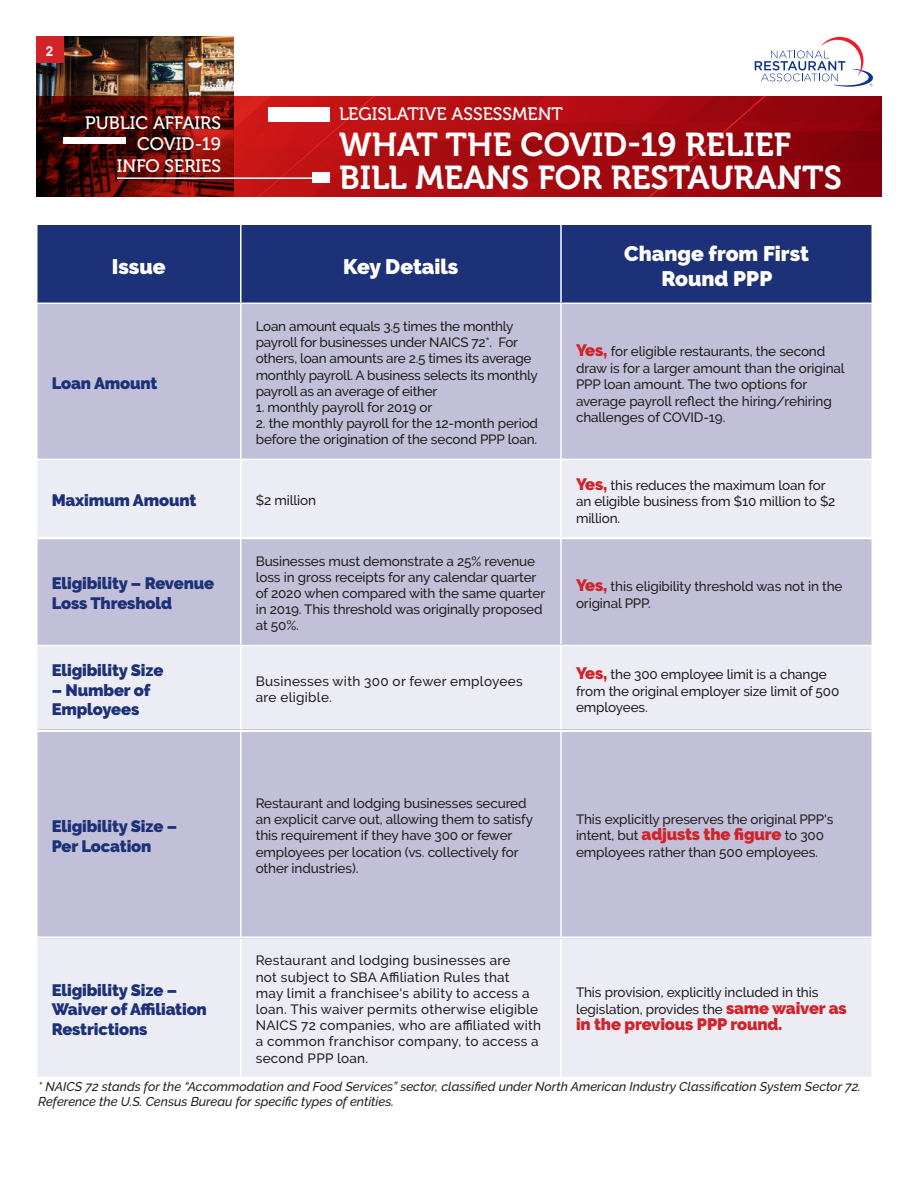
<style>
.page{position:relative;width:918px;height:1188px;background:#fff}
.page>*{position:absolute;margin:0;border:0;box-sizing:border-box;transform-origin:0 0}
.t1{font:33px/33px "Museo 700";color:#fff}
.t2{font:900 21px "Raleway";color:#fff}
.t3{font:18px/21.6px "Museo 500";color:#fff;text-align:right}
.t4{font:900 16.5px/19.8px "Raleway";letter-spacing:-.01em;color:#1c3177}
.t5{font:900 16.5px "Raleway";letter-spacing:-.01em;color:#d1232a}
.t6{font:500 13.5px/16.2px "Raleway";letter-spacing:-.01em;color:#231f20}
.t7{font:500 13.5px/16.2px "Raleway";letter-spacing:.02em;color:#231f20}
.t8{font:700 13.5px "Arial";color:#fff}
.t9{font:italic 500 12.75px/15px "Raleway";color:#231f20}
.s1{font-weight:900;font-size:16.5px;color:#d1232a}
.s2{font-weight:500;font-size:13.5px;color:#231f20}
</style>
<div class="page">
<img style="left:36px;top:36px;width:198px;height:60px">
<img style="left:36px;top:96px;width:846px;height:101px">
<svg style="left:755px;top:37px;width:118px;height:50px"></svg>
<div style="left:63px;top:138px;width:63px;height:6px;background:#fff"></div>
<div style="left:312px;top:172px;width:17px;height:11px;background:#fff"></div>
<hr style="left:117px;top:177px;width:212px;height:2px;background:#fff">
<div style="left:36px;top:37px;width:27px;height:26px;background:#d1232a"></div>
<div style="left:38px;top:225px;width:834px;height:78px;background:#1c3177"></div>
<div style="left:38px;top:304px;width:834px;height:155px;background:#c1c0d8"></div>
<svg style="left:38px;top:460px;width:834px;height:617px;fill:#c1c0d8"></svg>
<hr style="left:240px;top:225px;width:2px;height:78px;background:#fff">
<hr style="left:560px;top:225px;width:2px;height:78px;background:#fff">
<hr style="left:240px;top:304px;width:2px;height:155px;background:#fff">
<hr style="left:560px;top:304px;width:2px;height:155px;background:#fff">
<hr style="left:240px;top:460px;width:2px;height:77px;background:#fff">
<hr style="left:560px;top:460px;width:2px;height:77px;background:#fff">
<hr style="left:240px;top:539px;width:2px;height:106px;background:#fff">
<hr style="left:560px;top:539px;width:2px;height:106px;background:#fff">
<hr style="left:240px;top:646px;width:2px;height:84px;background:#fff">
<hr style="left:560px;top:646px;width:2px;height:84px;background:#fff">
<hr style="left:240px;top:731px;width:2px;height:206px;background:#fff">
<hr style="left:560px;top:731px;width:2px;height:206px;background:#fff">
<hr style="left:240px;top:938px;width:2px;height:139px;background:#fff">
<hr style="left:560px;top:938px;width:2px;height:139px;background:#fff">
<div style="left:268px;top:107px;width:61px;height:15px;background:#fff"></div>
<hr style="left:33px;top:537px;width:856px;height:2px;background:#fff">
<hr style="left:33px;top:644px;width:856px;height:3px;background:#fff">
<hr style="left:31px;top:730px;width:856px;height:2px;background:#fff">
<hr style="left:31px;top:936px;width:856px;height:3px;background:#fff">
<p class="t8" style="left:46px;top:43px;width:9px">2</p>
<p class="t3" style="left:85px;top:112px;width:137px">PUBLIC AFFAIRS<br>COVID-19<br>INFO SERIES</p>
<p class="t3" style="left:339px;top:104px;width:226px">LEGISLATIVE ASSESSMENT</p>
<p class="t1" style="left:339px;top:129px;width:504px">WHAT THE COVID-19 RELIEF<br>BILL MEANS FOR RESTAURANTS</p>
<p class="t2" style="left:112px;top:254px;width:55px">Issue</p>
<p class="t2" style="left:343px;top:254px;width:117px">Key Details</p>
<p class="t2" style="left:624px;top:241px;width:186px">Change from First</p>
<p class="t2" style="left:661px;top:267px;width:113px">Round PPP</p>
<p class="t4" style="left:52px;top:373px;width:107px">Loan Amount</p>
<p class="t6" style="left:256px;top:318px;width:284px">Loan amount equals 3.5 times the monthly payroll for businesses under NAICS 72*. For others, loan amounts are 2.5 times its average monthly payroll. A business selects its monthly payroll as an average of either</p>
<p class="t6" style="left:256px;top:399px;width:178px">1. monthly payroll for 2019 or</p>
<p class="t6" style="left:256px;top:415px;width:284px">2. the monthly payroll for the 12-month period before the origination of the second PPP loan.</p>
<p class="t4" style="left:52px;top:491px;width:146px">Maximum Amount</p>
<p class="t6" style="left:256px;top:492px;width:62px">$2 million</p>
<p class="t4" style="left:52px;top:574px;width:164px">Eligibility – Revenue<br>Loss Threshold</p>
<p class="t6" style="left:256px;top:553px;width:291px">Businesses must demonstrate a 25% revenue loss in gross receipts for any calendar quarter of 2020 when compared with the same quarter in 2019. This threshold was originally proposed at 50%.</p>
<p class="t6" style="left:576px;top:343px;width:270px"><span class="s1">Yes,</span> for eligible restaurants, the second draw is for a larger amount than the original PPP loan amount. The two options for average payroll reflect the hiring/rehiring challenges of COVID-19.</p>
<p class="t6" style="left:576px;top:477px;width:261px"><span class="s1">Yes,</span> this reduces the maximum loan for an eligible business from $10 million to $2 million.</p>
<p class="t6" style="left:576px;top:578px;width:268px"><span class="s1">Yes,</span> this eligibility threshold was not in the original PPP.</p>
<p class="t4" style="left:52px;top:660px;width:113px">Eligibility Size</p>
<p class="t4" style="left:52px;top:680px;width:100px">– Number of<br>Employees</p>
<p class="t7" style="left:256px;top:673px;width:268px">Businesses with 300 or fewer employees are eligible.</p>
<p class="t6" style="left:576px;top:666px;width:265px"><span class="s1">Yes,</span> the 300 employee limit is a change from the original employer size limit of 500 employees.</p>
<p class="t4" style="left:52px;top:816px;width:127px">Eligibility Size –<br>Per Location</p>
<p class="t4" style="left:52px;top:980px;width:157px">Eligibility Size –<br>Waiver of Affiliation<br>Restrictions</p>
<p class="t6" style="left:256px;top:795px;width:279px">Restaurant and lodging businesses secured an explicit carve out, allowing them to satisfy this requirement if they have 300 or fewer employees per location (vs. collectively for other industries).</p>
<p class="t7" style="left:256px;top:953px;width:287px">Restaurant and lodging businesses are<br>not subject to SBA Affiliation Rules that<br>may limit a franchisee's ability to access a loan. This waiver permits otherwise eligible NAICS 72 companies, who are affiliated with a common franchisor company, to access a second PPP loan.</p>
<p class="t6" style="left:576px;top:811px;width:259px">This explicitly preserves the original PPP's</p>
<p class="t5" style="left:576px;top:825px;width:250px"><span class="s2">intent, but</span> adjusts the figure <span class="s2">to 300</span></p>
<p class="t6" style="left:576px;top:844px;width:243px">employees rather than 500 employees.</p>
<p class="t6" style="left:576px;top:984px;width:272px">This provision, explicitly included in this legislation, provides the <span class="s1">same waiver as</span></p>
<p class="t5" style="left:576px;top:1015px;width:208px">in the previous PPP round.</p>
<p class="t9" style="left:38px;top:1079px;width:824px">* NAICS 72 stands for the “Accommodation and Food Services” sector, classified under North American Industry Classification System Sector 72.<br>Reference the U.S. Census Bureau for specific types of entities.</p>
</div>
